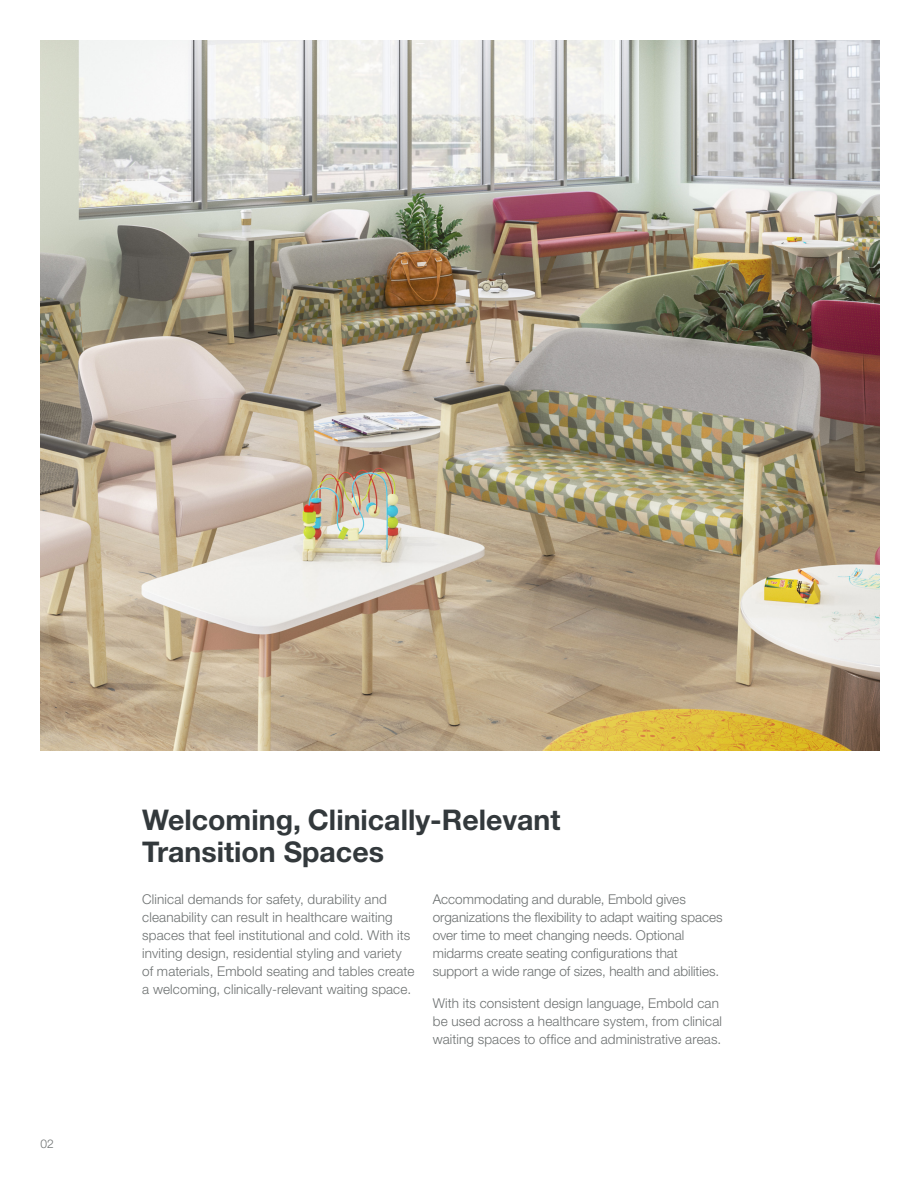
<style>
.page{position:relative;width:918px;height:1188px;background:#fff}
.page>*{position:absolute;margin:0;border:0;box-sizing:border-box;transform-origin:0 0}
.Headline__small_gap{font:700 28.5px/31.5px "Helvetica Neue LT Pro";color:#33393c}
.Body_Copy_-_MOD{font:300 13.5px/18px "Helvetica Neue LT Pro";letter-spacing:.005em;color:#6c7070}
.Caption_-_MOD{font:300 12px "Helvetica Neue LT Pro";color:#6c7070}
</style>
<div class="page">
<img style="left:40px;top:40px;width:839px;height:711px">
<p class="Caption_-_MOD" style="left:40px;top:1136px;width:15px">02</p>
<p class="Headline__small_gap" style="left:142px;top:803px;width:420px">Welcoming, Clinically-Relevant<br>Transition Spaces</p>
<p class="Body_Copy_-_MOD" style="left:142px;top:890px;width:274px">Clinical demands for safety, durability and cleanability can result in healthcare waiting spaces that feel institutional and cold. With its inviting design, residential styling and variety of materials, Embold seating and tables create a welcoming, clinically-relevant waiting space.</p>
<p class="Body_Copy_-_MOD" style="left:433px;top:890px;width:292px">Accommodating and durable, Embold gives organizations the flexibility to adapt waiting spaces over time to meet changing needs. Optional midarms create seating configurations that support a wide range of sizes, health and abilities.</p>
<p class="Body_Copy_-_MOD" style="left:433px;top:993px;width:291px">With its consistent design language, Embold can be used across a healthcare system, from clinical waiting spaces to office and administrative areas.</p>
</div>
